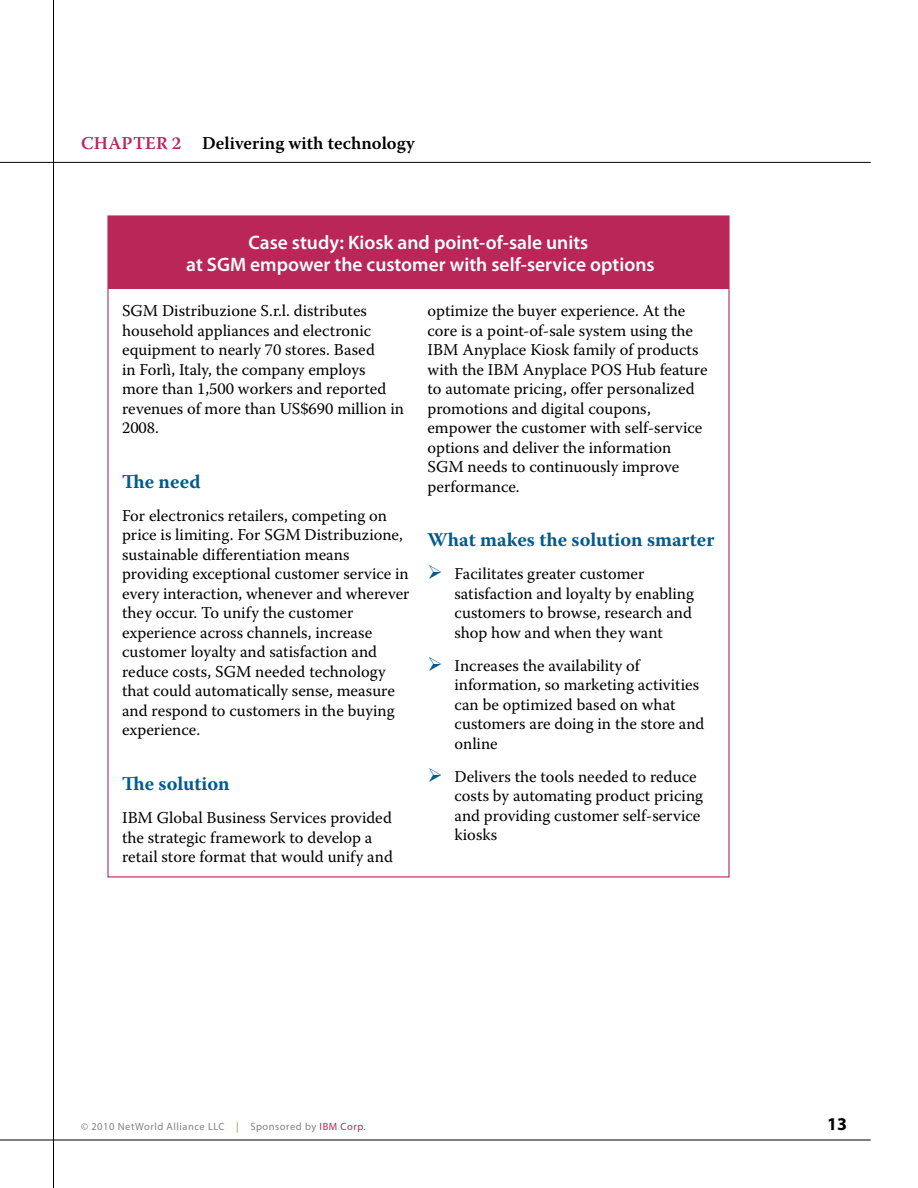
<style>
.page{position:relative;width:918px;height:1188px;background:#fff}
.page>*{position:absolute;margin:0;border:0;box-sizing:border-box;transform-origin:0 0}
.t1{font:600 19.5px/22.5px "Myriad Pro";color:#fff;text-align:center}
.t2{font:700 19.5px "Warnock Pro";color:#005c8e}
.t3{font:600 18px "Warnock Pro";color:#000}
.t4{font:700 18px "Myriad Pro";color:#000}
.t5{font:16.5px/19.5px "Warnock Pro";color:#000}
.t6{font:10.5px "Myriad Pro";letter-spacing:.05em;color:#808285}
.s1{color:#bb2659}
.s2{color:#78a22f}
</style>
<div class="page">
<hr style="left:0;top:162px;width:871px;height:1px;background:#000">
<hr style="left:53px;top:0;width:1px;height:1188px;background:#000">
<hr style="left:0;top:1140px;width:871px;height:1px;background:#000">
<div style="left:108px;top:216px;width:621px;height:73px;background:#bb2659"></div>
<p class="t3" style="left:81px;top:132px;width:335px"><span class="s1">CHAPTER 2</span> Delivering with technology</p>
<p class="t1" style="left:186px;top:230px;width:470px">Case study: Kiosk and point-of-sale units<br>at SGM empower the customer with self-service options</p>
<p class="t5" style="left:122px;top:301px;width:283px">SGM Distribuzione S.r.l. distributes household appliances and electronic equipment to nearly 70 stores. Based<br>in Forlì, Italy, the company employs more than 1,500 workers and reported revenues of more than US$690 million in 2008.</p>
<p class="t2" style="left:122px;top:470px;width:80px">The need</p>
<p class="t5" style="left:122px;top:505px;width:289px">For electronics retailers, competing on price is limiting. For SGM Distribuzione, sustainable differentiation means providing exceptional customer service in every interaction, whenever and wherever they occur. To unify the customer experience across channels, increase customer loyalty and satisfaction and reduce costs, SGM needed technology that could automatically sense, measure and respond to customers in the buying experience.</p>
<p class="t2" style="left:122px;top:772px;width:109px">The solution</p>
<p class="t5" style="left:122px;top:808px;width:272px">IBM Global Business Services provided the strategic framework to develop a retail store format that would unify and</p>
<p class="t5" style="left:427px;top:301px;width:282px">optimize the buyer experience. At the core is a point-of-sale system using the IBM Anyplace Kiosk family of products with the IBM Anyplace POS Hub feature to automate pricing, offer personalized promotions and digital coupons, empower the customer with self-service options and deliver the information SGM needs to continuously improve performance.</p>
<p class="t2" style="left:428px;top:528px;width:289px">What makes the solution smarter</p>
<p class="t5" style="left:454px;top:564px;width:241px">Facilitates greater customer satisfaction and loyalty by enabling customers to browse, research and shop how and when they want</p>
<p class="t5" style="left:454px;top:655px;width:252px">Increases the availability of information, so marketing activities can be optimized based on what customers are doing in the store and online</p>
<p class="t5" style="left:454px;top:766px;width:250px">Delivers the tools needed to reduce costs by automating product pricing and providing customer self-service kiosks</p>
<p class="t6" style="left:81px;top:1120px;width:286px">© 2010 NetWorld Alliance LLC <span class="s2">|</span> Sponsored by <span class="s1">IBM Corp.</span></p>
<p class="t4" style="left:827px;top:1112px;width:21px">13</p>
</div>
